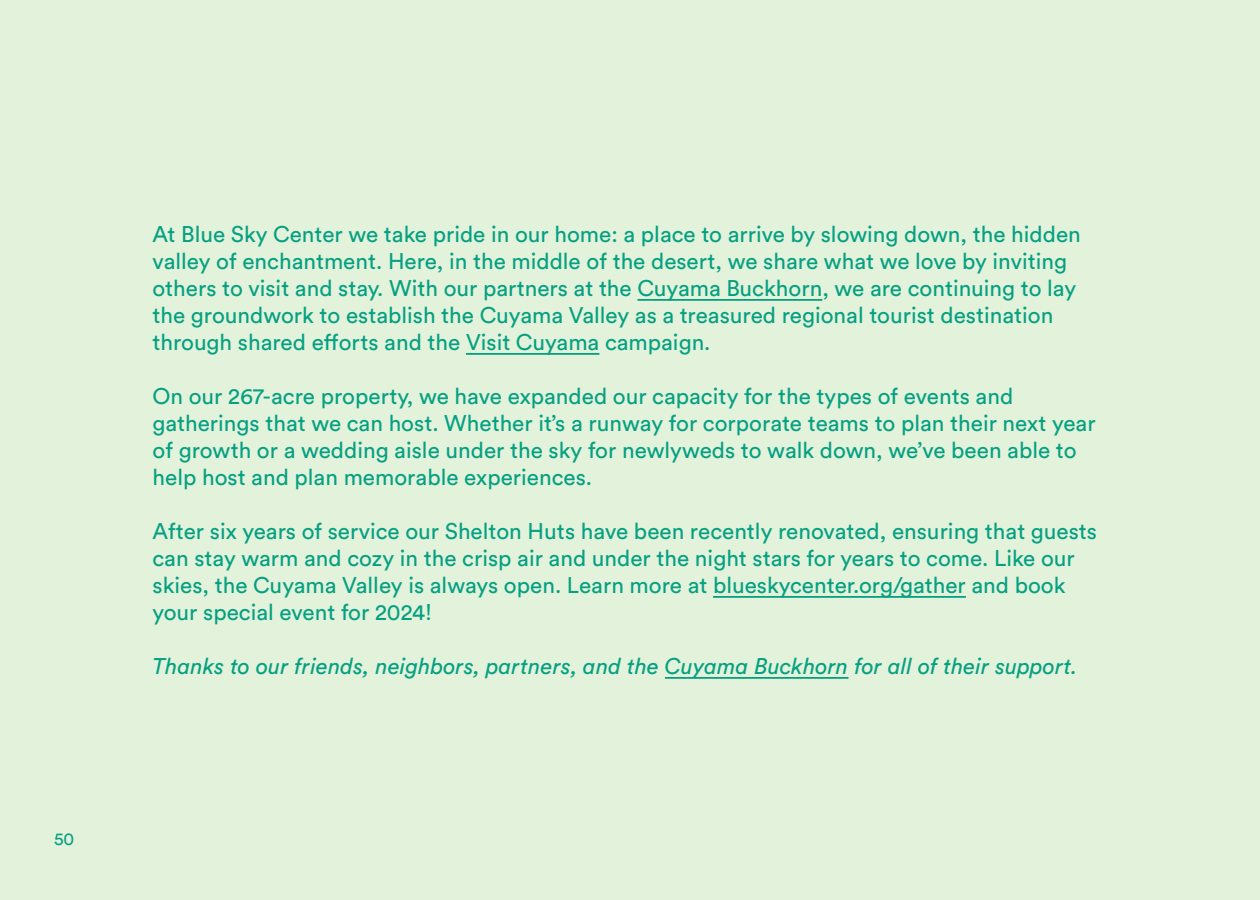
<style>
.page{position:relative;width:1260px;height:900px;background:#e3f2da}
.page>*{position:absolute;margin:0;border:0;box-sizing:border-box;transform-origin:0 0}
.t1{font:22.5px/27px "Circular Std";color:#05a082}
.t2{font:italic 22.5px "Circular Std";color:#05a082}
.t3{font:17.5px "Circular Std";color:#05a082}
</style>
<div class="page">
<hr style="left:637px;top:299px;width:185px;height:2px;background:#05a082">
<hr style="left:466px;top:353px;width:133px;height:2px;background:#05a082">
<hr style="left:713px;top:596px;width:253px;height:2px;background:#05a082">
<hr style="left:665px;top:677px;width:183px;height:2px;background:#05a082">
<p class="t3" style="left:54px;top:828px;width:22px">50</p>
<p class="t1" style="left:152px;top:220px;width:930px">At Blue Sky Center we take pride in our home: a place to arrive by slowing down, the hidden valley of enchantment. Here, in the middle of the desert, we share what we love by inviting others to visit and stay. With our partners at the Cuyama Buckhorn, we are continuing to lay the groundwork to establish the Cuyama Valley as a treasured regional tourist destination through shared efforts and the Visit Cuyama campaign.</p>
<p class="t1" style="left:152px;top:382px;width:945px">On our 267-acre property, we have expanded our capacity for the types of events and gatherings that we can host. Whether it’s a runway for corporate teams to plan their next year of growth or a wedding aisle under the sky for newlyweds to walk down, we’ve been able to help host and plan memorable experiences.</p>
<p class="t1" style="left:152px;top:517px;width:946px">After six years of service our Shelton Huts have been recently renovated, ensuring that guests can stay warm and cozy in the crisp air and under the night stars for years to come. Like our skies, the Cuyama Valley is always open. Learn more at blueskycenter.org/gather and book your special event for 2024!</p>
<p class="t2" style="left:152px;top:652px;width:926px">Thanks to our friends, neighbors, partners, and the Cuyama Buckhorn for all of their support.</p>
</div>
